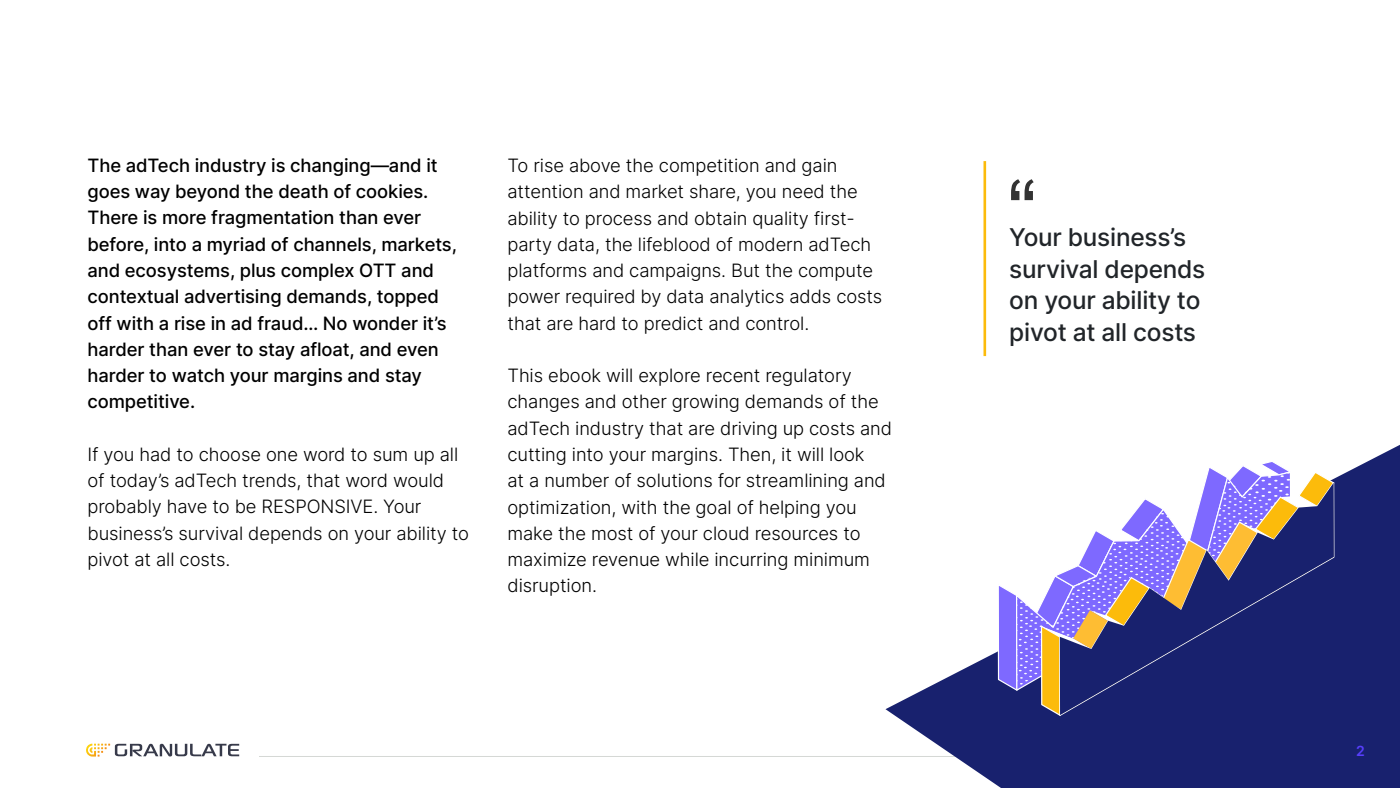
<style>
.page{position:relative;width:1400px;height:788px;background:#fff}
.page>*{position:absolute;margin:0;border:0;box-sizing:border-box;transform-origin:0 0}
.t1{font:500 24.5px/31.5px "Inter";letter-spacing:-.01em;color:#212529}
.t2{font:300 18.38px/26.2px "Inter";letter-spacing:-.005em;color:#000}
.t3{font:500 18.38px/26.2px "Inter";letter-spacing:-.005em;color:#000}
.t4{font:600 14px "Inter";color:#583ffd}
</style>
<div class="page">
<hr style="left:259px;top:756px;width:1053px;height:1px;background:#d5d8d5">
<svg style="left:885px;top:445px;width:515px;height:343px;fill:#18216e"></svg>
<hr style="left:984px;top:161px;width:2px;height:195px;background:#fcbb0b">
<svg style="left:1011px;top:179px;width:23px;height:21px"></svg>
<svg style="left:997px;top:460px;width:338px;height:256px"></svg>
<svg style="left:1060px;top:482px;width:274px;height:233px;background:#5f5c97"></svg>
<svg style="left:86px;top:743px;width:153px;height:13px"></svg>
<p class="t3" style="left:88px;top:152px;width:371px">The adTech industry is changing—and it goes way beyond the death of cookies.<br>There is more fragmentation than ever before, into a myriad of channels, markets, and ecosystems, plus complex OTT and contextual advertising demands, topped off with a rise in ad fraud… No wonder it’s harder than ever to stay afloat, and even harder to watch your margins and stay competitive.</p>
<p class="t2" style="left:88px;top:440px;width:383px">If you had to choose one word to sum up all of today’s adTech trends, that word would probably have to be RESPONSIVE. Your business’s survival depends on your ability to pivot at all costs.</p>
<p class="t2" style="left:507px;top:152px;width:376px">To rise above the competition and gain attention and market share, you need the ability to process and obtain quality first&shy;party data, the lifeblood of modern adTech platforms and campaigns. But the compute power required by data analytics adds costs that are hard to predict and control.</p>
<p class="t2" style="left:507px;top:362px;width:386px">This ebook will explore recent regulatory changes and other growing demands of the adTech industry that are driving up costs and cutting into your margins. Then, it will look<br>at a number of solutions for streamlining and optimization, with the goal of helping you make the most of your cloud resources to maximize revenue while incurring minimum disruption.</p>
<h1 class="t1" style="left:1009px;top:221px;width:198px">Your business’s survival depends on your ability to pivot at all costs</h1>
<p class="t4" style="left:1356px;top:740px;width:10px">2</p>
</div>
